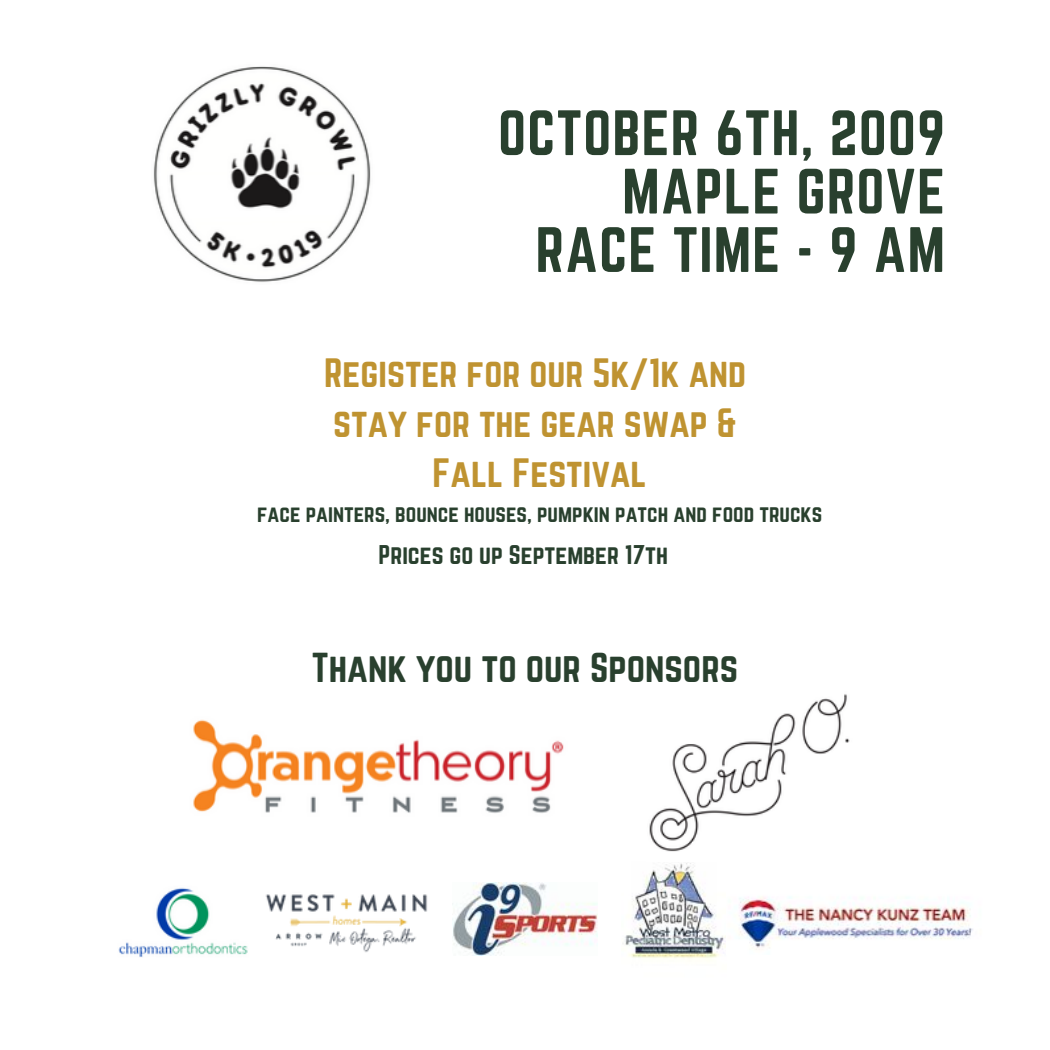
<style>
.page{position:relative;width:1050px;height:1050px;background:#fff}
.page>*{position:absolute;margin:0;border:0;box-sizing:border-box;transform-origin:0 0}
.t1{font:56px/58.4px "Norwester";letter-spacing:.02em;color:#29402e;text-align:right}
.t2{font:36.75px "Norwester";color:#29402e}
.t3{font:36.05px/50.2px "Norwester";color:#bf9331;text-align:center}
.t4{font:23.8px "Norwester";color:#29402e}
.t5{font:21px "Norwester";color:#29402e}
</style>
<div class="page">
<img style="left:153px;top:66px;width:218px;height:216px">
<img style="left:193px;top:719px;width:371px;height:94px">
<img style="left:118px;top:887px;width:130px;height:70px">
<img style="left:265px;top:894px;width:163px;height:59px">
<img style="left:452px;top:882px;width:146px;height:74px">
<img style="left:622px;top:863px;width:104px;height:97px">
<img style="left:739px;top:897px;width:234px;height:53px">
<img style="left:649px;top:694px;width:201px;height:158px">
<h1 class="t1" style="left:498px;top:106px;width:448px">OCTOBER 6TH, 2009<br>MAPLE GROVE<br>RACE TIME - 9 AM</h1>
<p class="t3" style="left:324px;top:349px;width:423px">Register for our 5k/1k and stay for the gear swap &amp;<br>Fall Festival</p>
<p class="t5" style="left:257px;top:503px;width:567px">face painters, bounce houses, pumpkin patch and food trucks</p>
<p class="t4" style="left:379px;top:543px;width:291px">Prices go up September 17th</p>
<p class="t2" style="left:312px;top:649px;width:428px">Thank you to our Sponsors</p>
</div>
